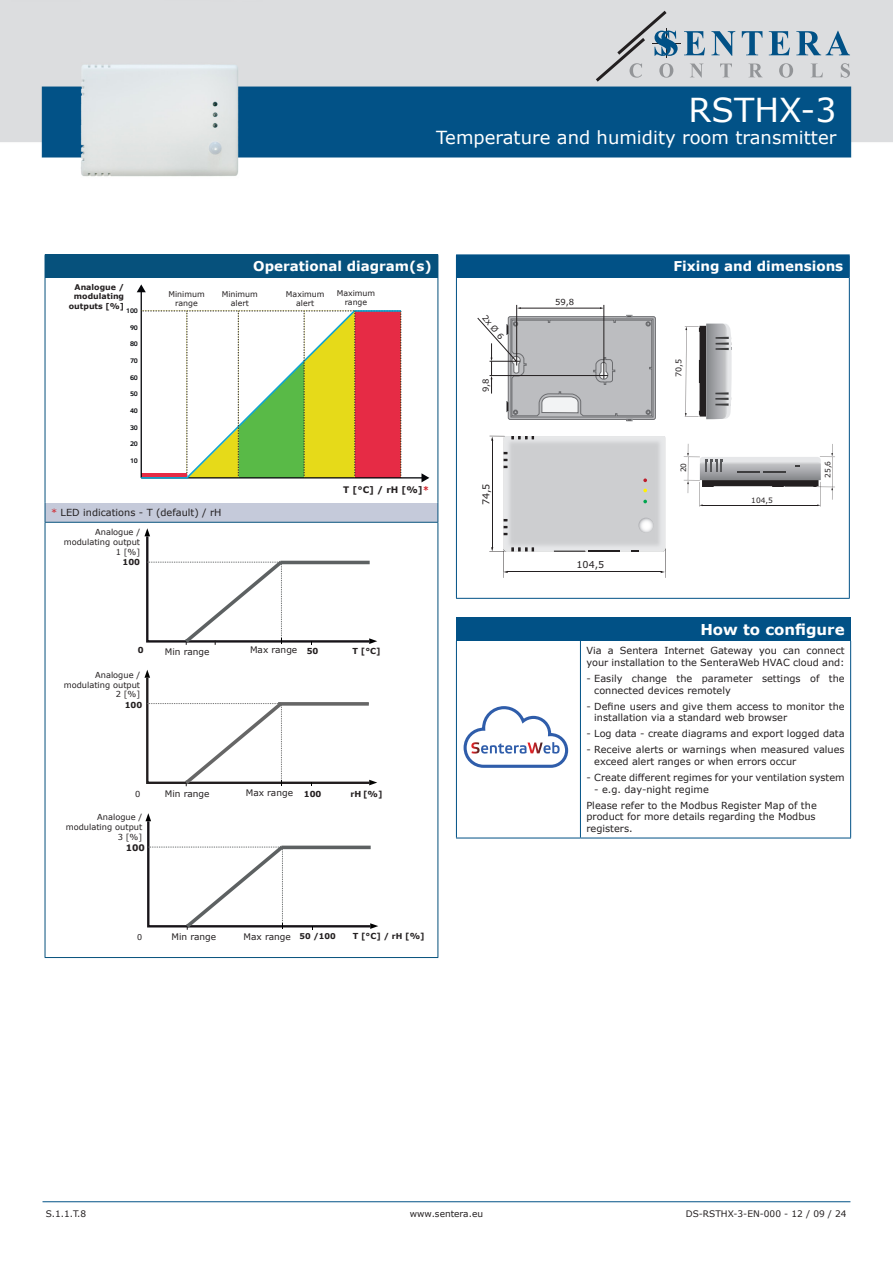
<style>
.page{position:relative;width:893px;height:1263px;background:#fff}
.page>*{position:absolute;margin:0;border:0;box-sizing:border-box;transform-origin:0 0}
.t1{font:33px "Verdana";color:#fff}
.t2{font:18px "Verdana";color:#fff}
.head-table{font:700 15px "Verdana";color:#fff}
.head-table-2{font:700 13.5px "Verdana";color:#fff}
.table_text{font:9.75px/11.7px "Verdana";color:#231f20}
.Body_text{font:9.75px "Verdana";color:#231f20}
.t3{font:9.6px "Verdana";color:#231f20}
.Body_text-2{font:9px "Verdana";color:#231f20}
.table_text-2{font:700 9px "Verdana";color:#231f20}
.Body_text-3{font:700 9px "Verdana";color:#231f20}
.t4{font:8.4px "Verdana";color:#231f20}
.Body_text-4{font:8.25px/9.9px "Verdana";color:#231f20;text-align:right}
.Body_text-5{font:700 8.25px "Verdana";color:#231f20}
.Body_text-6{font:700 7.95px "Verdana";color:#231f20}
.Body_text-7{font:7.95px "Verdana";color:#231f20}
.table_text-3{font:7.8px/9.4px "Verdana";color:#231f20;text-align:center}
.table_text-4{font:700 7.8px/9.4px "Verdana";color:#231f20;text-align:right}
.t5{font:7.5px "Verdana";color:#231f20}
.t6{font:6.45px "Etelka Medium Pro";letter-spacing:-.035em;color:#05060a}
.s1{color:#d1232a}
.s2{font-size:7.95px}
.s3{color:#fff}
</style>
<div class="page">
<img style="left:0;top:0;width:893px;height:177px">
<hr style="left:43px;top:1201px;width:807px;height:1px;background:#015186">
<svg style="left:720px;top:64px;width:12px;height:13px"></svg>
<svg style="left:748px;top:64px;width:15px;height:13px"></svg>
<svg style="left:779px;top:63px;width:14px;height:15px"></svg>
<svg style="left:811px;top:64px;width:12px;height:13px"></svg>
<svg style="left:841px;top:63px;width:9px;height:15px"></svg>
<svg style="left:711px;top:31px;width:24px;height:25px"></svg>
<svg style="left:742px;top:31px;width:20px;height:24px"></svg>
<svg style="left:769px;top:31px;width:21px;height:24px"></svg>
<svg style="left:796px;top:31px;width:54px;height:24px"></svg>
<svg style="left:596px;top:11px;width:109px;height:71px"></svg>
<div style="left:45px;top:255px;width:393px;height:23px;background:#06517c"></div>
<div style="left:45px;top:503px;width:393px;height:19px;background:#c5cada"></div>
<hr style="left:45px;top:254px;width:393px;height:1px;background:#06517c">
<svg style="left:438px;top:255px;width:1px;height:23px"></svg>
<hr style="left:45px;top:278px;width:1px;height:225px;background:#06517c">
<hr style="left:438px;top:278px;width:1px;height:225px;background:#06517c">
<svg style="left:45px;top:503px;width:1px;height:19px"></svg>
<svg style="left:438px;top:503px;width:1px;height:19px"></svg>
<hr style="left:45px;top:522px;width:393px;height:1px;background:#06517c">
<hr style="left:45px;top:523px;width:1px;height:434px;background:#06517c">
<hr style="left:438px;top:523px;width:1px;height:434px;background:#06517c">
<hr style="left:45px;top:957px;width:393px;height:1px;background:#06517c">
<hr style="left:141px;top:291px;width:1px;height:187px;background:#05060a">
<svg style="left:137px;top:284px;width:9px;height:8px"></svg>
<hr style="left:141px;top:477px;width:282px;height:1px;background:#05060a">
<svg style="left:421px;top:473px;width:8px;height:9px"></svg>
<svg style="left:140px;top:309px;width:262px;height:170px"></svg>
<svg style="left:145px;top:813px;width:233px;height:117px"></svg>
<svg style="left:144px;top:670px;width:233px;height:116px"></svg>
<svg style="left:144px;top:528px;width:233px;height:117px"></svg>
<div style="left:456px;top:255px;width:393px;height:22px;background:#015186"></div>
<hr style="left:456px;top:254px;width:394px;height:1px;background:#015186">
<svg style="left:849px;top:255px;width:1px;height:22px"></svg>
<hr style="left:456px;top:277px;width:1px;height:321px;background:#015186">
<hr style="left:849px;top:277px;width:1px;height:321px;background:#015186">
<hr style="left:456px;top:598px;width:394px;height:1px;background:#015186">
<img style="left:489px;top:416px;width:196px;height:20px">
<svg style="left:489px;top:436px;width:177px;height:142px"></svg>
<svg style="left:684px;top:444px;width:151px;height:63px"></svg>
<hr style="left:516px;top:305px;width:1px;height:60px;background:#231f20">
<hr style="left:604px;top:305px;width:1px;height:74px;background:#231f20">
<hr style="left:520px;top:308px;width:81px;height:1px;background:#231f20">
<svg style="left:478px;top:315px;width:178px;height:106px"></svg>
<svg style="left:685px;top:324px;width:47px;height:95px"></svg>
<div style="left:456px;top:617px;width:395px;height:24px;background:#015186"></div>
<hr style="left:456px;top:641px;width:1px;height:197px;background:#015186">
<hr style="left:580px;top:641px;width:1px;height:197px;background:#015186">
<hr style="left:850px;top:641px;width:1px;height:197px;background:#015186">
<hr style="left:456px;top:838px;width:124px;height:1px;background:#015186">
<hr style="left:580px;top:838px;width:271px;height:1px;background:#015186">
<img style="left:579px;top:699px;width:1px;height:80px">
<svg style="left:463px;top:706px;width:106px;height:62px"></svg>
<h1 class="t1" style="left:688px;top:87px;width:149px">RSTHX-3</h1>
<h2 class="t2" style="left:436px;top:125px;width:402px">Temperature and humidity room transmitter</h2>
<p class="table_text-4" style="left:69px;top:282px;width:57px">Analogue / modulating outputs [%]</p>
<p class="t6" style="left:126px;top:308px;width:13px">100</p>
<p class="t6" style="left:130px;top:324px;width:9px">90</p>
<p class="t6" style="left:130px;top:341px;width:9px">80</p>
<p class="t6" style="left:130px;top:358px;width:9px">70</p>
<p class="t6" style="left:130px;top:374px;width:9px">60</p>
<p class="t6" style="left:130px;top:391px;width:9px">50</p>
<p class="t6" style="left:130px;top:408px;width:9px">40</p>
<p class="t6" style="left:130px;top:424px;width:9px">30</p>
<p class="t6" style="left:130px;top:441px;width:9px">20</p>
<p class="t6" style="left:130px;top:458px;width:9px">10</p>
<p class="head-table-2" style="left:253px;top:257px;width:180px">Operational diagram(s)</p>
<p class="table_text-3" style="left:168px;top:289px;width:38px">Minimum range</p>
<p class="table_text-3" style="left:222px;top:289px;width:38px">Minimum alert</p>
<p class="table_text-3" style="left:286px;top:289px;width:40px">Maximum alert</p>
<p class="table_text-3" style="left:337px;top:288px;width:40px">Maximum range</p>
<p class="table_text-2" style="left:343px;top:483px;width:87px">T [°C] / rH [%]<span class="s1">*</span></p>
<p class="Body_text" style="left:51px;top:506px;width:172px"><span class="s1">*</span> LED indications - T (default) / rH</p>
<p class="Body_text-4" style="left:64px;top:527px;width:78px">Analogue / modulating output<br>1 [%]</p>
<p class="Body_text-5" style="left:123px;top:556px;width:19px">100</p>
<p class="Body_text-5" style="left:138px;top:644px;width:7px">0</p>
<p class="Body_text-2" style="left:165px;top:645px;width:46px">Min range</p>
<p class="Body_text-2" style="left:250px;top:644px;width:49px">Max range</p>
<p class="Body_text-5" style="left:307px;top:645px;width:13px">50</p>
<p class="Body_text-5" style="left:352px;top:645px;width:30px">T [°C]</p>
<p class="Body_text-4" style="left:64px;top:670px;width:78px">Analogue / modulating output<br>2 [%]</p>
<p class="Body_text-5" style="left:125px;top:699px;width:19px">100</p>
<p class="Body_text-4" style="left:135px;top:788px;width:7px">0</p>
<p class="Body_text-2" style="left:165px;top:788px;width:46px">Min range</p>
<p class="Body_text-2" style="left:246px;top:786px;width:49px">Max range</p>
<p class="Body_text-5" style="left:304px;top:788px;width:19px">100</p>
<p class="Body_text-5" style="left:350px;top:788px;width:34px">rH [%]</p>
<p class="Body_text-4" style="left:66px;top:812px;width:78px">Analogue / modulating output<br>3 [%]</p>
<p class="Body_text-3" style="left:126px;top:841px;width:21px">100</p>
<p class="Body_text-7" style="left:137px;top:931px;width:7px">0</p>
<p class="Body_text-2" style="left:172px;top:930px;width:46px">Min range</p>
<p class="Body_text-2" style="left:244px;top:931px;width:49px">Max range</p>
<p class="Body_text-6" style="left:299px;top:930px;width:38px">50 /100</p>
<p class="Body_text-5" style="left:353px;top:930px;width:74px">T [°C] <span class="s2">/ rH</span> [%]</p>
<p class="t4" style="left:488px;top:312px;width:30px;rotate:50deg">2x Ø 6</p>
<p class="t4" style="left:480px;top:392px;width:15px;rotate:-90deg">9,8</p>
<p class="t3" style="left:479px;top:505px;width:23px;rotate:-90deg">74,5</p>
<p class="t4" style="left:555px;top:297px;width:21px">59,8</p>
<p class="t3" style="left:576px;top:558px;width:29px">104,5</p>
<p class="head-table-2" style="left:673px;top:257px;width:171px">Fixing and dimensions</p>
<p class="Body_text-7" style="left:673px;top:377px;width:20px;rotate:-90deg">70,5</p>
<p class="t5" style="left:678px;top:472px;width:11px;rotate:-90deg">20</p>
<p class="t5" style="left:751px;top:495px;width:23px">104,5</p>
<p class="t5" style="left:823px;top:478px;width:18px;rotate:-90deg">25,6</p>
<p class="head-table" style="left:700px;top:619px;width:146px">How to configure</p>
<p class="table_text" style="left:586px;top:645px;width:260px">Via a Sentera Internet Gateway you can connect your installation to the SenteraWeb HVAC cloud and:</p>
<p class="table_text" style="left:594px;top:672px;width:252px;text-indent:-8px">- Easily change the parameter settings of the connected devices remotely</p>
<p class="table_text" style="left:594px;top:700px;width:252px;text-indent:-8px">- Define users and give them access to monitor the installation via a standard web browser</p>
<p class="table_text" style="left:586px;top:728px;width:260px">- Log data - create diagrams and export logged data</p>
<p class="table_text" style="left:594px;top:744px;width:252px;text-indent:-8px">- Receive alerts or warnings when measured values exceed alert ranges or when errors occur</p>
<p class="table_text" style="left:586px;top:771px;width:260px">- Create different regimes for your ventilation system</p>
<p class="table_text" style="left:594px;top:783px;width:116px">- e.g. day-night regime</p>
<p class="table_text" style="left:586px;top:799px;width:232px;text-align:justify">Please refer to the Modbus Register Map of the product for more details regarding the Modbus registers.</p>
<p class="Body_text-2" style="left:46px;top:1207px;width:42px">S.1.1.T.8</p>
<p class="Body_text-2" style="left:410px;top:1207px;width:75px">www.sentera.eu</p>
<p class="Body_text-2" style="left:686px;top:1207px;width:163px">DS-RSTHX-3-EN-000 - 12 / 09 / 24<span class="s3">2</span></p>
</div>
